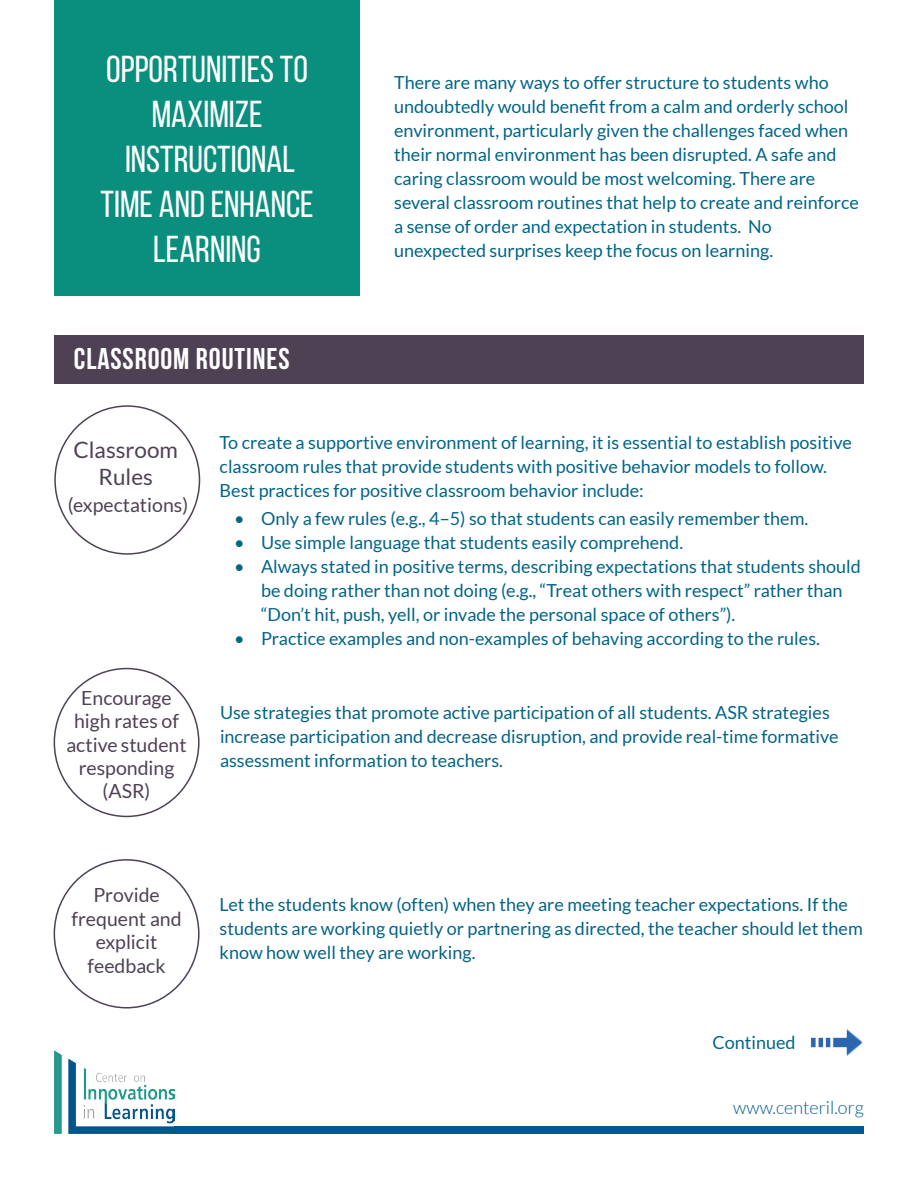
<style>
.page{position:relative;width:918px;height:1188px;background:#fff}
.page>*{position:absolute;margin:0;border:0;box-sizing:border-box;transform-origin:0 0}
.t1{font:37.5px/45px "Bebas Neue";color:#fff;text-align:center}
.t2{font:700 30px "Bebas Neue";letter-spacing:.03em;color:#fff}
.t3{font:22.5px/27px "Lato";color:#4f4154;text-align:center}
.t4{font:19.5px/23.4px "Lato";color:#4f4154;text-align:center}
.t5{font:18px/24px "Lato";color:#036487}
.t6{font:300 18px "Lato";color:#005b8f}
.t7{font:18px "Lato";color:#046588}
</style>
<div class="page">
<img style="left:54px;top:1050px;width:120px;height:84px">
<div style="left:174px;top:1126px;width:690px;height:8px;background:#01588c"></div>
<div style="left:54px;top:0;width:306px;height:295px;background:#0a8f7e"></div>
<div style="left:54px;top:335px;width:810px;height:48px;background:#4e4153"></div>
<img style="left:811px;top:1029px;width:52px;height:27px">
<p class="t1" style="left:106px;top:46px;width:203px">OPPORTUNITIES TO<br>MAXIMIZE</p>
<p class="t1" style="left:100px;top:136px;width:215px">INSTRUCTIONAL<br>TIME AND ENHANCE<br>LEARNING</p>
<p class="t2" style="left:74px;top:342px;width:217px">CLASSROOM ROUTINES</p>
<p class="t5" style="left:394px;top:70px;width:456px">There are many ways to offer structure to students who undoubtedly would benefit from a calm and orderly school environment, particularly given the challenges faced when their normal environment has been disrupted. A safe and caring classroom would be most welcoming. There are</p>
<p class="t5" style="left:394px;top:190px;width:466px">several classroom routines that help to create and reinforce a sense of order and expectation in students. No</p>
<p class="t5" style="left:394px;top:238px;width:380px">unexpected surprises keep the focus on learning.</p>
<p class="t3" style="left:73px;top:436px;width:106px">Classroom<br>Rules</p>
<p class="t4" style="left:68px;top:493px;width:122px">(expectations)</p>
<p class="t4" style="left:66px;top:686px;width:122px">Encourage high rates of active student responding (ASR)</p>
<p class="t5" style="left:220px;top:431px;width:634px">To create a supportive environment of learning, it is essential to establish positive classroom rules that provide students with positive behavior models to follow.<br>Best practices for positive classroom behavior include:</p>
<p class="t5" style="left:234px;top:506px;width:576px">• Only a few rules (e.g., 4–5) so that students can easily remember them.</p>
<p class="t5" style="left:234px;top:530px;width:451px">• Use simple language that students easily comprehend.</p>
<p class="t5" style="left:261px;top:554px;width:601px;text-indent:-27px">• Always stated in positive terms, describing expectations that students should be doing rather than not doing (e.g., “Treat others with respect” rather than “Don’t hit, push, yell, or invade the personal space of others”).</p>
<p class="t5" style="left:234px;top:626px;width:587px">• Practice examples and non-examples of behaving according to the rules.</p>
<p class="t5" style="left:220px;top:701px;width:620px">Use strategies that promote active participation of all students. ASR strategies increase participation and decrease disruption, and provide real-time formative assessment information to teachers.</p>
<p class="t4" style="left:72px;top:884px;width:112px">Provide frequent and explicit</p>
<p class="t4" style="left:88px;top:954px;width:80px">feedback</p>
<p class="t5" style="left:220px;top:892px;width:645px">Let the students know (often) when they are meeting teacher expectations. If the students are working quietly or partnering as directed, the teacher should let them know how well they are working.</p>
<p class="t7" style="left:712px;top:1033px;width:85px">Continued</p>
<p class="t6" style="left:733px;top:1098px;width:132px">www.centeril.org</p>
</div>
